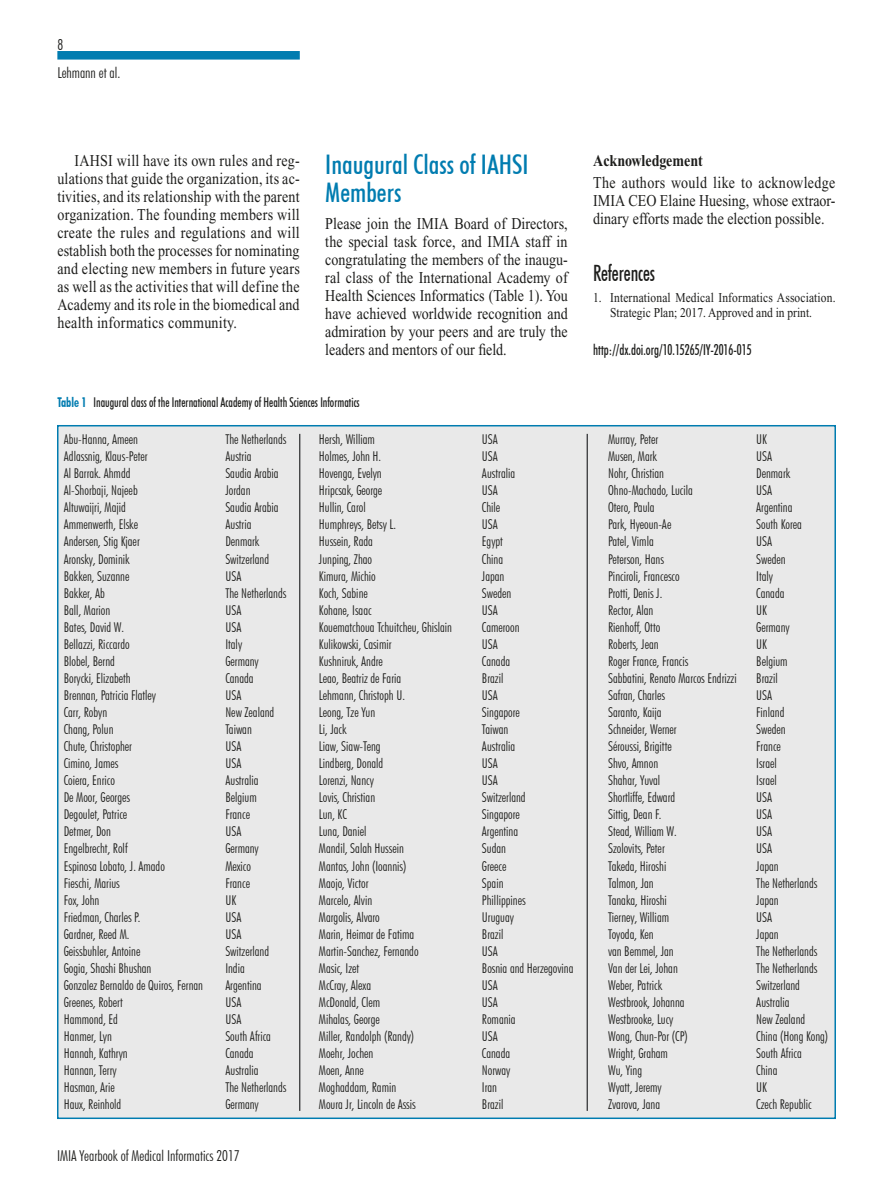
<style>
.page{position:relative;width:893px;height:1191px;background:#fff}
.page>*{position:absolute;margin:0;border:0;box-sizing:border-box;transform-origin:0 0}
.t1{font:500 condensed 27px/28.5px "Futura BT";color:#007cb0}
.t2{font:500 condensed 22.5px "Futura BT";letter-spacing:-.005em;color:#1d1d1b;scale:.85 1}
.t3{font:16.5px/18px "Times";color:#1d1d1b;text-align:justify;scale:.85 1}
.t4{font:700 16.5px "Times";color:#1d1d1b;scale:.85 1}
.t5{font:300 condensed 15px "Futura BT";color:#1d1d1b}
.t6{font:500 condensed 15px "Futura BT";color:#1d1d1b;scale:.85 1}
.t7{font:300 condensed 13.5px/17.1px "Futura BT";color:#1d1d1b}
.t8{font:13.5px/15px "Times";letter-spacing:.01em;color:#1d1d1b;text-align:center;scale:.85 1}
.t9{font:500 condensed 13.5px "Futura BT";color:#1d1d1b;scale:.85 1}
.s1{font-weight:700;color:#007cb0}
</style>
<div class="page">
<div style="left:57px;top:51px;width:243px;height:9px;background:#007cb0"></div>
<div style="left:57px;top:425px;width:779px;height:694px;background:#e9e9e9;border:2px solid #007cb0"></div>
<hr style="left:299px;top:434px;width:1px;height:676px;background:#020305">
<hr style="left:587px;top:434px;width:1px;height:676px;background:#020305">
<p class="t5" style="left:57px;top:35px;width:7px">8</p>
<p class="t5" style="left:57px;top:63px;width:65px">Lehmann et al.</p>
<p class="t3" style="left:57px;top:152px;width:287px;text-indent:17px">IAHSI will have its own rules and reg&shy;ulations that guide the organization, its ac&shy;tivities, and its relationship with the parent organization. The founding members will create the rules and regulations and will establish both the processes for nominating and electing new members in future years as well as the activities that will define the Academy and its role in the biomedical and health informatics community.</p>
<h1 class="t1" style="left:325px;top:150px;width:205px">Inaugural Class of IAHSI<br>Members</h1>
<p class="t3" style="left:325px;top:214px;width:287px">Please join the IMIA Board of Directors, the special task force, and IMIA staff in congratulating the members of the inaugu&shy;ral class of the International Academy of Health Sciences Informatics (Table 1). You have achieved worldwide recognition and admiration by your peers and are truly the leaders and mentors of our field.</p>
<p class="t4" style="left:593px;top:151px;width:130px">Acknowledgement</p>
<p class="t3" style="left:593px;top:174px;width:287px">The authors would like to acknowledge IMIA CEO Elaine Huesing, whose extraor&shy;dinary efforts made the election possible.</p>
<h2 class="t2" style="left:593px;top:259px;width:74px">References</h2>
<p class="t8" style="left:593px;top:290px;width:287px">1. International Medical Informatics Association.<br>Strategic Plan; 2017. Approved and in print.</p>
<p class="t6" style="left:593px;top:340px;width:188px">http://dx.doi.org/10.15265/IY-2016-015</p>
<p class="t9" style="left:57px;top:393px;width:357px"><span class="s1">Table 1</span> Inaugural class of the International Academy of Health Sciences Informatics</p>
<p class="t7" style="left:64px;top:431px;width:141px">Abu-Hanna, Ameen<br>Adlassnig, Klaus-Peter<br>Al Barrak. Ahmdd<br>Al-Shorbaji, Najeeb<br>Altuwaijri, Majid<br>Ammenwerth, Elske<br>Andersen, Stig Kjaer<br>Aronsky, Dominik<br>Bakken, Suzanne<br>Bakker, Ab<br>Ball, Marion<br>Bates, David W.<br>Bellazzi, Riccardo<br>Blobel, Bernd<br>Borycki, Elizabeth<br>Brennan, Patricia Flatley<br>Carr, Robyn<br>Chang, Polun<br>Chute, Christopher<br>Cimino, James<br>Coiera, Enrico<br>De Moor, Georges<br>Degoulet, Patrice<br>Detmer, Don<br>Engelbrecht, Rolf<br>Espinosa Lobato, J. Amado<br>Fieschi, Marius<br>Fox, John<br>Friedman, Charles P.<br>Gardner, Reed M.<br>Geissbuhler, Antoine<br>Gogia, Shashi Bhushan<br>Gonzalez Bernaldo de Quiros, Fernan<br>Greenes, Robert<br>Hammond, Ed<br>Hanmer, Lyn<br>Hannah, Kathryn<br>Hannan, Terry<br>Hasman, Arie<br>Haux, Reinhold</p>
<p class="t7" style="left:225px;top:431px;width:63px">The Netherlands<br>Austria<br>Saudia Arabia<br>Jordan<br>Saudia Arabia<br>Austria<br>Denmark<br>Switzerland<br>USA<br>The Netherlands<br>USA<br>USA<br>Italy<br>Germany<br>Canada<br>USA<br>New Zealand<br>Taiwan<br>USA<br>USA<br>Australia<br>Belgium<br>France<br>USA<br>Germany<br>Mexico<br>France<br>UK<br>USA<br>USA<br>Switzerland<br>India<br>Argentina<br>USA<br>USA<br>South Africa<br>Canada<br>Australia<br>The Netherlands<br>Germany</p>
<p class="t7" style="left:319px;top:431px;width:135px">Hersh, William<br>Holmes, John H.<br>Hovenga, Evelyn<br>Hripcsak, George<br>Hullin, Carol<br>Humphreys, Betsy L.<br>Hussein, Rada<br>Junping, Zhao<br>Kimura, Michio<br>Koch, Sabine<br>Kohane, Isaac<br>Kouematchoua Tchuitcheu, Ghislain<br>Kulikowski, Casimir<br>Kushniruk, Andre<br>Leao, Beatriz de Faria<br>Lehmann, Christoph U.<br>Leong, Tze Yun<br>Li, Jack<br>Liaw, Siaw-Teng<br>Lindberg, Donald<br>Lorenzi, Nancy<br>Lovis, Christian<br>Lun, KC<br>Luna, Daniel<br>Mandil, Salah Hussein<br>Mantas, John (Ioannis)<br>Maojo, Victor<br>Marcelo, Alvin<br>Margolis, Alvaro<br>Marin, Heimar de Fatima<br>Martin-Sanchez, Fernando<br>Masic, Izet<br>McCray, Alexa<br>McDonald, Clem<br>Mihalas, George<br>Miller, Randolph (Randy)<br>Moehr, Jochen<br>Moen, Anne<br>Moghaddam, Ramin<br>Moura Jr, Lincoln de Assis</p>
<p class="t7" style="left:482px;top:431px;width:93px">USA<br>USA<br>Australia<br>USA<br>Chile<br>USA<br>Egypt<br>China<br>Japan<br>Sweden<br>USA<br>Cameroon<br>USA<br>Canada<br>Brazil<br>USA<br>Singapore<br>Taiwan<br>Australia<br>USA<br>USA<br>Switzerland<br>Singapore<br>Argentina<br>Sudan<br>Greece<br>Spain<br>Phillippines<br>Uruguay<br>Brazil<br>USA<br>Bosnia and Herzegovina<br>USA<br>USA<br>Romania<br>USA<br>Canada<br>Norway<br>Iran<br>Brazil</p>
<p class="t7" style="left:756px;top:431px;width:74px">UK<br>USA<br>Denmark<br>USA<br>Argentina<br>South Korea<br>USA<br>Sweden<br>Italy<br>Canada<br>UK<br>Germany<br>UK<br>Belgium<br>Brazil<br>USA<br>Finland<br>Sweden<br>France<br>Israel<br>Israel<br>USA<br>USA<br>USA<br>USA<br>Japan<br>The Netherlands<br>Japan<br>USA<br>Japan<br>The Netherlands<br>The Netherlands<br>Switzerland<br>Australia<br>New Zealand<br>China (Hong Kong)<br>South Africa<br>China<br>UK<br>Czech Republic</p>
<p class="t7" style="left:608px;top:431px;width:130px">Murray, Peter<br>Musen, Mark<br>Nohr, Christian<br>Ohno-Machado, Lucila<br>Otero, Paula<br>Park, Hyeoun-Ae<br>Patel, Vimla<br>Peterson, Hans<br>Pinciroli, Francesco<br>Protti, Denis J.<br>Rector, Alan<br>Rienhoff, Otto<br>Roberts, Jean<br>Roger France, Francis<br>Sabbatini, Renato Marcos Endrizzi<br>Safran, Charles<br>Saranto, Kaija<br>Schneider, Werner<br>Séroussi, Brigitte<br>Shvo, Amnon<br>Shahar, Yuval<br>Shortliffe, Edward<br>Sittig, Dean F.<br>Stead, William W.<br>Szolovits, Peter<br>Takeda, Hiroshi<br>Talmon, Jan<br>Tanaka, Hiroshi<br>Tierney, William<br>Toyoda, Ken<br>van Bemmel, Jan<br>Van der Lei, Johan<br>Weber, Patrick<br>Westbrook, Johanna<br>Westbrooke, Lucy<br>Wong, Chun-Por (CP)<br>Wright, Graham<br>Wu, Ying<br>Wyatt, Jeremy<br>Zvarova, Jana</p>
<p class="t5" style="left:57px;top:1146px;width:184px">IMIA Yearbook of Medical Informatics 2017</p>
</div>
